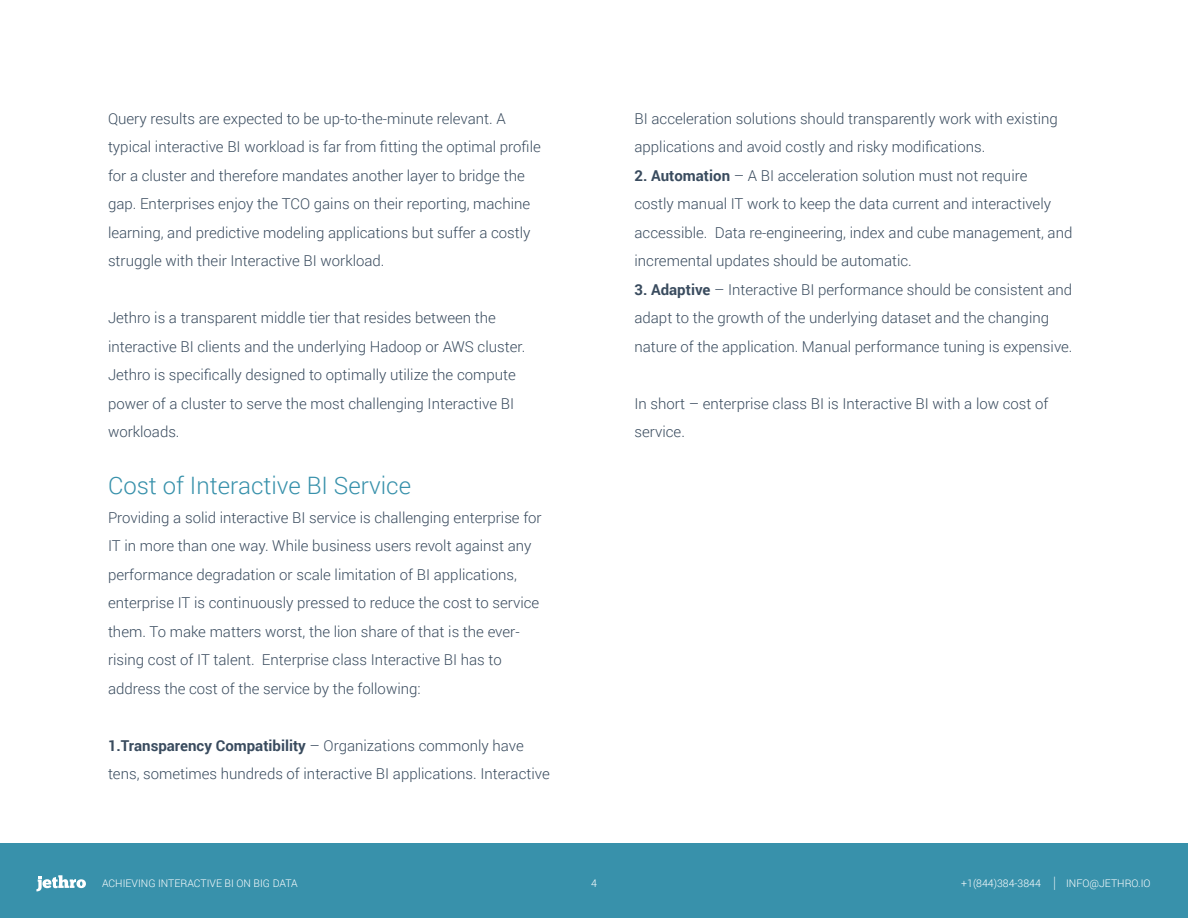
<style>
.page{position:relative;width:1188px;height:918px;background:#fff}
.page>*{position:absolute;margin:0;border:0;box-sizing:border-box;transform-origin:0 0}
.t1{font:300 24px "Roboto";color:#3891ab}
.t2{font:300 15.75px "Roboto";color:#fff;scale:.67 1}
.t3{font:300 15px/28.5px "Roboto";color:#394b5e}
.t4{font:300 10.5px "Roboto";color:#fff}
.s1{font-weight:700}
</style>
<div class="page">
<div style="left:0;top:843px;width:1188px;height:75px;background:#3891ab"></div>
<svg style="left:36px;top:875px;width:50px;height:16px"></svg>
<p class="t3" style="left:108px;top:104px;width:434px">Query results are expected to be up-to-the-minute relevant A. typical interactive BI workload is far from fitting the optimal profile for a cluster and therefore mandates another layer to bridge the gap. Enterprises enjoy the TCO gains on their reporting, machine learning, and predictive modeling applications but suffer a costly struggle with their Interactive BI workload.</p>
<p class="t3" style="left:108px;top:303px;width:419px">Jethro is a transparent middle tier that resides between the interactive BI clients and the underlying Hadoop or AWS cluster.<br>Jethro is specifically designed to optimally utilize the compute power of a cluster to serve the most challenging Interactive BI workloads.</p>
<p class="t1" style="left:108px;top:469px;width:305px">Cost of Interactive BI Service</p>
<p class="t3" style="left:108px;top:503px;width:435px">Providing a solid interactive BI service is challenging enterprise for IT in more than one way. While business users revolt against any performance degradation or scale limitation of BI applications, enterprise IT is continuously pressed to reduce the cost to service</p>
<p class="t3" style="left:108px;top:617px;width:413px">them. To make matters worst, the lion share of that is the ever-</p>
<p class="t3" style="left:108px;top:645px;width:148px">rising cost of IT talent.</p>
<p class="t3" style="left:262px;top:645px;width:241px">Enterprise class Interactive BI has to</p>
<p class="t3" style="left:108px;top:674px;width:314px">address the cost of the service by the following:</p>
<p class="t3" style="left:108px;top:731px;width:443px"><span class="s1">1.Transparency Compatibility</span> – Organizations commonly have tens, sometimes hundreds of interactive BI applications. Interactive</p>
<p class="t4" style="left:102px;top:876px;width:197px">ACHIEVING INTERACTIVE BI ON BIG DATA</p>
<p class="t3" style="left:634px;top:104px;width:425px">BI acceleration solutions should transparently work with existing applications and avoid costly and risky modifications.</p>
<p class="t3" style="left:634px;top:161px;width:394px"><span class="s1">2. Automation</span> – A BI acceleration solution must not require</p>
<p class="t3" style="left:634px;top:189px;width:418px">costly manual IT work to keep the data current and interactively</p>
<p class="t3" style="left:715px;top:218px;width:359px">Data re-engineering, index and cube management, and</p>
<p class="t3" style="left:634px;top:218px;width:279px">accessible.<br>incremental updates should be automatic.</p>
<p class="t3" style="left:634px;top:275px;width:440px"><span class="s1">3. Adaptive</span> – Interactive BI performance should be consistent and adapt to the growth of the underlying dataset and the changing nature of the application. Manual performance tuning is expensive.</p>
<p class="t3" style="left:634px;top:389px;width:415px">In short – enterprise class BI is Interactive BI with a low cost of service.</p>
<p class="t4" style="left:591px;top:876px;width:7px">4</p>
<p class="t4" style="left:961px;top:876px;width:81px">+1(844)384-3844</p>
<p class="t2" style="left:1054px;top:872px;width:5px">|</p>
<p class="t4" style="left:1066px;top:876px;width:86px">INFO@JETHRO I O.</p>
</div>
